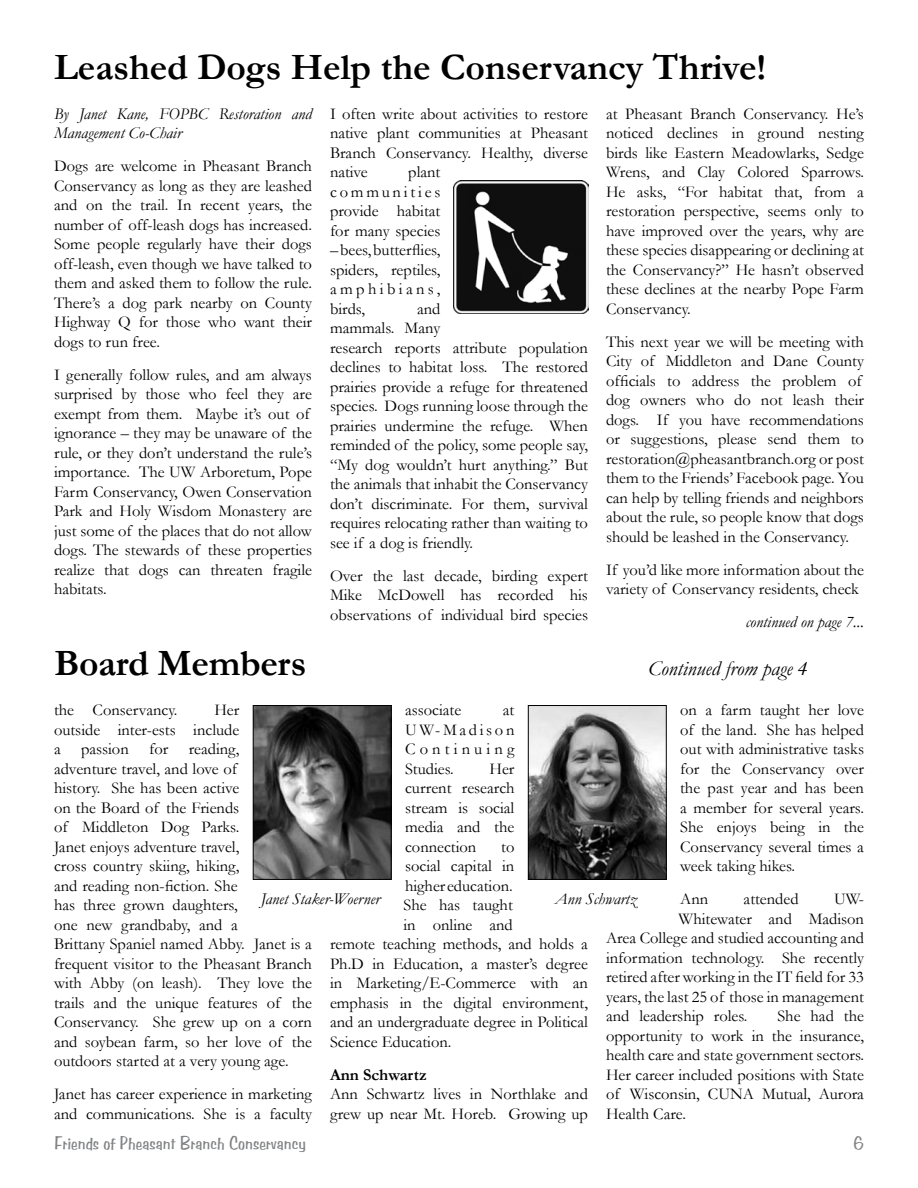
<style>
.page{position:relative;width:918px;height:1188px;background:#fff}
.page>*{position:absolute;margin:0;border:0;box-sizing:border-box;transform-origin:0 0}
.t1{font:700 37.5px "Garamond";color:#000}
.t2{font:italic 21px "Garamond";color:#000}
.t3{font:18px "Benguiat Frisky";color:#808284}
.t4{font:16.5px/19.5px "Garamond";color:#000;text-align:justify}
.t5{font:italic 16.5px/19.5px "Garamond";color:#000}
.t6{font:700 16.5px "Garamond";color:#000}
</style>
<div class="page">
<img style="left:454px;top:180px;width:134px;height:134px">
<img style="left:255px;top:707px;width:135px;height:171px">
<div style="left:253px;top:705px;width:139px;height:175px;border:1px solid #000"></div>
<img style="left:530px;top:707px;width:135px;height:171px">
<div style="left:528px;top:705px;width:139px;height:175px;border:1px solid #000"></div>
<h1 class="t1" style="left:54px;top:41px;width:714px">Leashed Dogs Help the Conservancy Thrive!</h1>
<p class="t5" style="left:54px;top:103px;width:260px">By Janet Kane, FOPBC Restoration and<br>Management Co-Chair</p>
<p class="t4" style="left:54px;top:156px;width:260px">Dogs are welcome in Pheasant Branch Conservancy as long as they are leashed and on the trail. In recent years, the number of off-leash dogs has increased.<br>Some people regularly have their dogs off-leash, even though we have talked to them and asked them to follow the rule.<br>There’s a dog park nearby on County Highway Q for those who want their dogs to run free.</p>
<p class="t4" style="left:54px;top:364px;width:260px;text-align:left">I generally follow rules, and am always surprised by those who feel they are exempt from them. Maybe it’s out of ignorance – they may be unaware of the rule, or they don’t understand the rule’s importance. The UW Arboretum, Pope Farm Conservancy, Owen Conservation Park and Holy Wisdom Monastery are just some of the places that do not allow dogs. The stewards of these properties realize that dogs can threaten fragile habitats.</p>
<p class="t4" style="left:330px;top:103px;width:260px">I often write about activities to restore native plant communities at Pheasant Branch Conservancy. Healthy, diverse native</p>
<p class="t4" style="left:330px;top:162px;width:112px;text-indent:78px">plant communities provide habitat for many species</p>
<p class="t4" style="left:330px;top:240px;width:112px">– bees, butterflies, spiders, reptiles, amphibians, birds,</p>
<p class="t4" style="left:330px;top:298px;width:260px;text-align:left;text-indent:87px">and<br>mammals. Many<br>research reports attribute population declines to habitat loss. The restored prairies provide a refuge for threatened species. Dogs running loose through the prairies undermine the refuge. When reminded of the policy, some people say, “My dog wouldn’t hurt anything.” But the animals that inhabit the Conservancy don’t discriminate. For them, survival requires relocating rather than waiting to see if a dog is friendly.</p>
<p class="t4" style="left:330px;top:565px;width:260px">Over the last decade, birding expert Mike McDowell has recorded his observations of individual bird species</p>
<p class="t4" style="left:606px;top:103px;width:260px">at Pheasant Branch Conservancy. He’s noticed declines in ground nesting birds like Eastern Meadowlarks, Sedge Wrens, and Clay Colored Sparrows.<br>He asks, “For habitat that, from a restoration perspective, seems only to have improved over the years, why are these species disappearing or declining at the Conservancy?” He hasn’t observed these declines at the nearby Pope Farm Conservancy.</p>
<p class="t4" style="left:606px;top:331px;width:260px;text-align:left">This next year we will be meeting with City of Middleton and Dane County officials to address the problem of dog owners who do not leash their dogs. If you have recommendations or suggestions, please send them to restoration@pheasantbranch.org or post them to the Friends’ Facebook page. You can help by telling friends and neighbors about the rule, so people know that dogs should be leashed in the Conservancy.</p>
<p class="t4" style="left:606px;top:559px;width:260px">If you’d like more information about the variety of Conservancy residents, check</p>
<p class="t5" style="left:746px;top:612px;width:120px">continued on page 7...</p>
<h1 class="t1" style="left:54px;top:637px;width:254px">Board Members</h1>
<p class="t2" style="left:648px;top:654px;width:161px">Continued from page 4</p>
<p class="t4" style="left:680px;top:700px;width:185px">on a farm taught her love of the land. She has helped out with administrative tasks for the Conservancy over the past year and has been a member for several years.<br>She enjoys being in the Conservancy several times a week taking hikes.</p>
<p class="t4" style="left:680px;top:889px;width:30px">Ann</p>
<p class="t4" style="left:744px;top:889px;width:57px">attended</p>
<p class="t4" style="left:834px;top:889px;width:31px">UW-</p>
<p class="t4" style="left:679px;top:909px;width:187px">Whitewater and Madison</p>
<p class="t4" style="left:606px;top:928px;width:260px">Area College and studied accounting and</p>
<p class="t4" style="left:606px;top:948px;width:260px">information technology. She recently</p>
<p class="t4" style="left:606px;top:967px;width:259px">retired after working in the IT field for 33</p>
<p class="t4" style="left:606px;top:987px;width:260px">years, the last 25 of those in management</p>
<p class="t4" style="left:606px;top:1006px;width:143px">and leadership roles.</p>
<p class="t4" style="left:54px;top:700px;width:125px">the Conservancy.</p>
<p class="t4" style="left:405px;top:700px;width:58px">associate</p>
<p class="t4" style="left:54px;top:700px;width:260px;text-align:left;text-indent:160px">Her<br>outside inter-ests include<br>a passion for reading,<br>adventure travel, and love of<br>history. She has been active<br>on the Board of the Friends<br>of Middleton Dog Parks.<br>Janet enjoys adventure travel,<br>cross country skiing, hiking,<br>and reading non-fiction. She<br>has three grown daughters,<br>one new grandbaby, and a<br>Brittany Spaniel named Abby. Janet is a frequent visitor to the Pheasant Branch with Abby (on leash). They love the trails and the unique features of the<br>Conservancy. She grew up on a corn and soybean farm, so her love of the outdoors started at a very young age.</p>
<p class="t4" style="left:54px;top:1084px;width:260px">Janet has career experience in marketing and communications. She is a faculty</p>
<p class="t4" style="left:405px;top:700px;width:111px;text-indent:98px">at UW-Madison Continuing Studies.</p>
<p class="t4" style="left:405px;top:759px;width:111px;text-indent:84px">Her current research stream is social media and the connection</p>
<p class="t4" style="left:501px;top:837px;width:15px">to</p>
<p class="t4" style="left:405px;top:856px;width:111px">social capital in</p>
<p class="t4" style="left:405px;top:876px;width:109px">higher education.</p>
<p class="t4" style="left:403px;top:895px;width:111px">She has taught</p>
<p class="t4" style="left:403px;top:915px;width:111px">in online and</p>
<p class="t4" style="left:330px;top:934px;width:259px">remote teaching methods, and holds a</p>
<p class="t4" style="left:330px;top:954px;width:260px">Ph.D in Education, a master’s degree</p>
<p class="t4" style="left:330px;top:973px;width:260px">in Marketing/E-Commerce with an</p>
<p class="t4" style="left:330px;top:993px;width:259px">emphasis in the digital environment,</p>
<p class="t4" style="left:330px;top:1012px;width:260px">and an undergraduate degree in Political</p>
<p class="t4" style="left:330px;top:1032px;width:123px">Science Education.</p>
<p class="t6" style="left:330px;top:1064px;width:98px">Ann Schwartz</p>
<p class="t4" style="left:330px;top:1084px;width:260px">Ann Schwartz lives in Northlake and grew up near Mt. Horeb. Growing up</p>
<p class="t5" style="left:555px;top:889px;width:83px">Ann Schwartz</p>
<p class="t5" style="left:261px;top:889px;width:121px">Janet Staker-Woerner</p>
<p class="t4" style="left:606px;top:1006px;width:260px;text-indent:171px">She had the opportunity to work in the insurance, health care and state government sectors.<br>Her career included positions with State of Wisconsin, CUNA Mutual, Aurora Health Care.</p>
<p class="t3" style="left:54px;top:1132px;width:253px">Friends of Pheasant Branch Conservancy</p>
</div>
